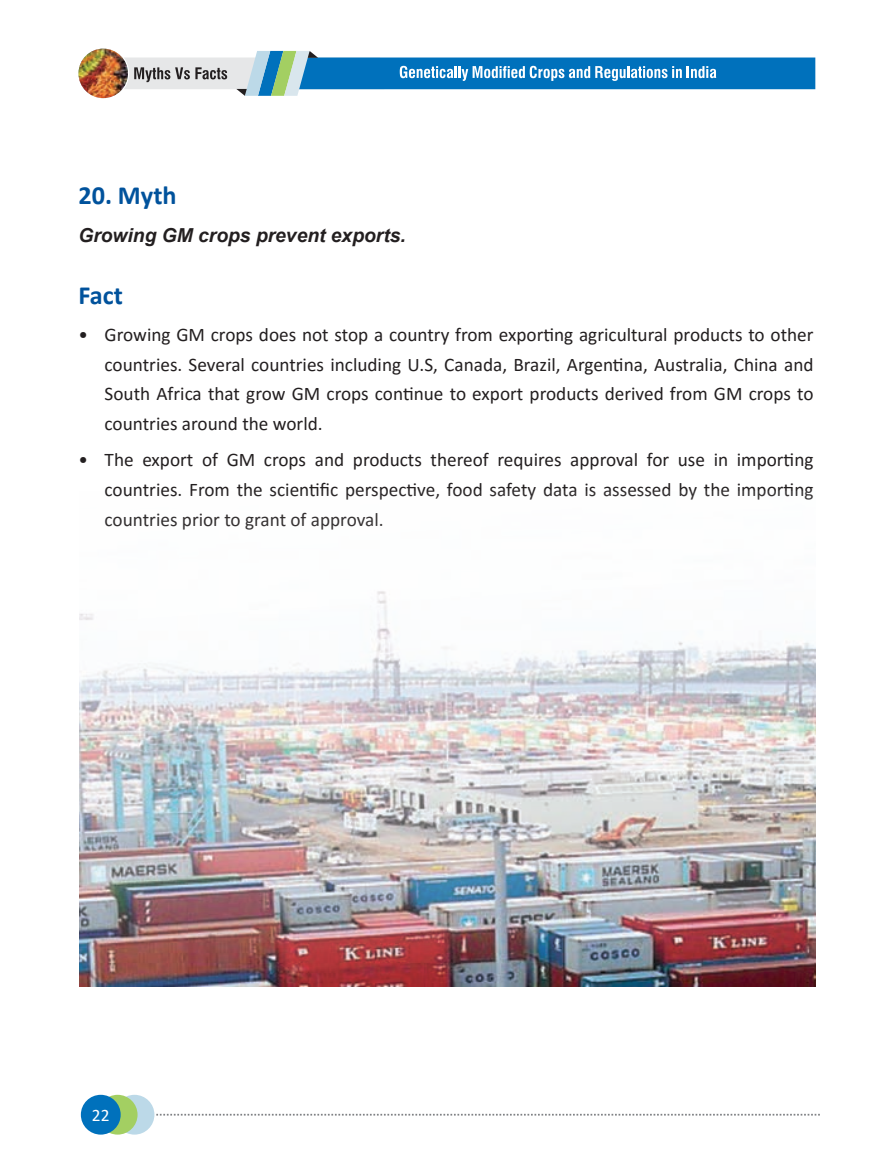
<style>
.page{position:relative;width:895px;height:1172px;background:#fff}
.page>*{position:absolute;margin:0;border:0;box-sizing:border-box;transform-origin:0 0}
.t1{font:700 26.25px "Calibri";color:#00529c}
.t2{font:19.25px/29.8px "Calibri";color:#231f20;text-align:justify}
.t3{font:italic 700 19.25px "Arial";color:#231f20}
.t4{font:17.5px "Calibri";color:#fff}
</style>
<div class="page">
<svg style="left:156px;top:1114px;width:664px;height:1px"></svg>
<div style="left:115px;top:1095px;width:39px;height:39px;background:#bcd9e8;border-radius:50%"></div>
<div style="left:98px;top:1095px;width:39px;height:39px;background:#a3cf62;border-radius:50%"></div>
<div style="left:81px;top:1095px;width:40px;height:39px;background:#0071bc;border-radius:50%"></div>
<svg style="left:80px;top:48px;width:735px;height:51px"></svg>
<img style="left:78px;top:49px;width:50px;height:49px;border-radius:25px">
<img style="left:80px;top:591px;width:735px;height:395px">
<h1 class="t1" style="left:78px;top:179px;width:100px">20. Myth</h1>
<p class="t3" style="left:78px;top:222px;width:329px">Growing GM crops prevent exports.</p>
<h1 class="t1" style="left:78px;top:279px;width:46px">Fact</h1>
<p class="t2" style="left:105px;top:319px;width:710px;text-indent:-26px">• Growing GM crops does not stop a country from exporting agricultural products to other countries. Several countries including U.S, Canada, Brazil, Argentina, Australia, China and South Africa that grow GM crops continue to export products derived from GM crops to countries around the world.</p>
<p class="t2" style="left:105px;top:444px;width:710px;text-indent:-26px">• The export of GM crops and products thereof requires approval for use in importing countries. From the scientific perspective, food safety data is assessed by the importing countries prior to grant of approval.</p>
<p class="t4" style="left:92px;top:1103px;width:19px">22</p>
</div>
